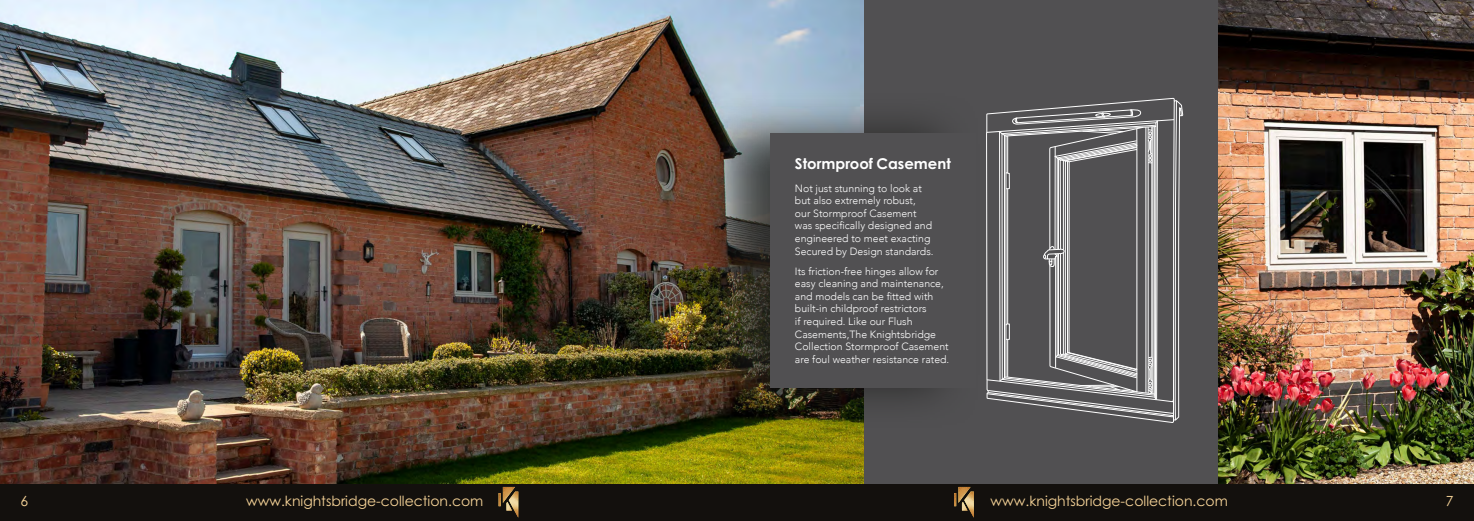
<style>
.page{position:relative;width:1474px;height:521px;background:#fff}
.page>*{position:absolute;margin:0;border:0;box-sizing:border-box;transform-origin:0 0}
.t1{font:700 14.88px "Century Gothic Pro";color:#fff}
.t2{font:14px "Century Gothic Pro";color:#f7d498}
.t3{font:300 10.5px/12.6px "Avenir";color:#fff}
</style>
<div class="page">
<div style="left:0;top:0;width:1473px;height:521px;background:#515052"></div>
<img style="left:0;top:0;width:863px;height:484px">
<img style="left:1218px;top:0;width:255px;height:484px">
<div style="left:691px;top:92px;width:289px;height:337px;background:#1d1d1b;opacity:.79"></div>
<div style="left:770px;top:133px;width:205px;height:255px;background:#515052"></div>
<svg style="left:986px;top:100px;width:197px;height:321px"></svg>
<div style="left:0;top:484px;width:1473px;height:37px;background:#13100d"></div>
<img style="left:498px;top:487px;width:20px;height:30px">
<img style="left:954px;top:487px;width:19px;height:29px">
<h1 class="t1" style="left:795px;top:154px;width:157px">Stormproof Casement</h1>
<p class="t3" style="left:795px;top:182px;width:140px">Not just stunning to look at but also extremely robust, our Stormproof Casement was specifically designed and engineered to meet exacting<br>Secured by Design standards.</p>
<p class="t3" style="left:795px;top:265px;width:156px">Its friction-free hinges allow for easy cleaning and maintenance, and models can be fitted with built-in childproof restrictors<br>if required. Like our Flush<br>Casements,The Knightsbridge<br>Collection Stormproof Casement are foul weather resistance rated.</p>
<h2 class="t2" style="left:21px;top:492px;width:9px">6</h2>
<h2 class="t2" style="left:246px;top:492px;width:239px">www.knightsbridge-collection.com</h2>
<h2 class="t2" style="left:990px;top:492px;width:239px">www.knightsbridge-collection.com</h2>
<h2 class="t2" style="left:1445px;top:492px;width:9px">7</h2>
</div>
